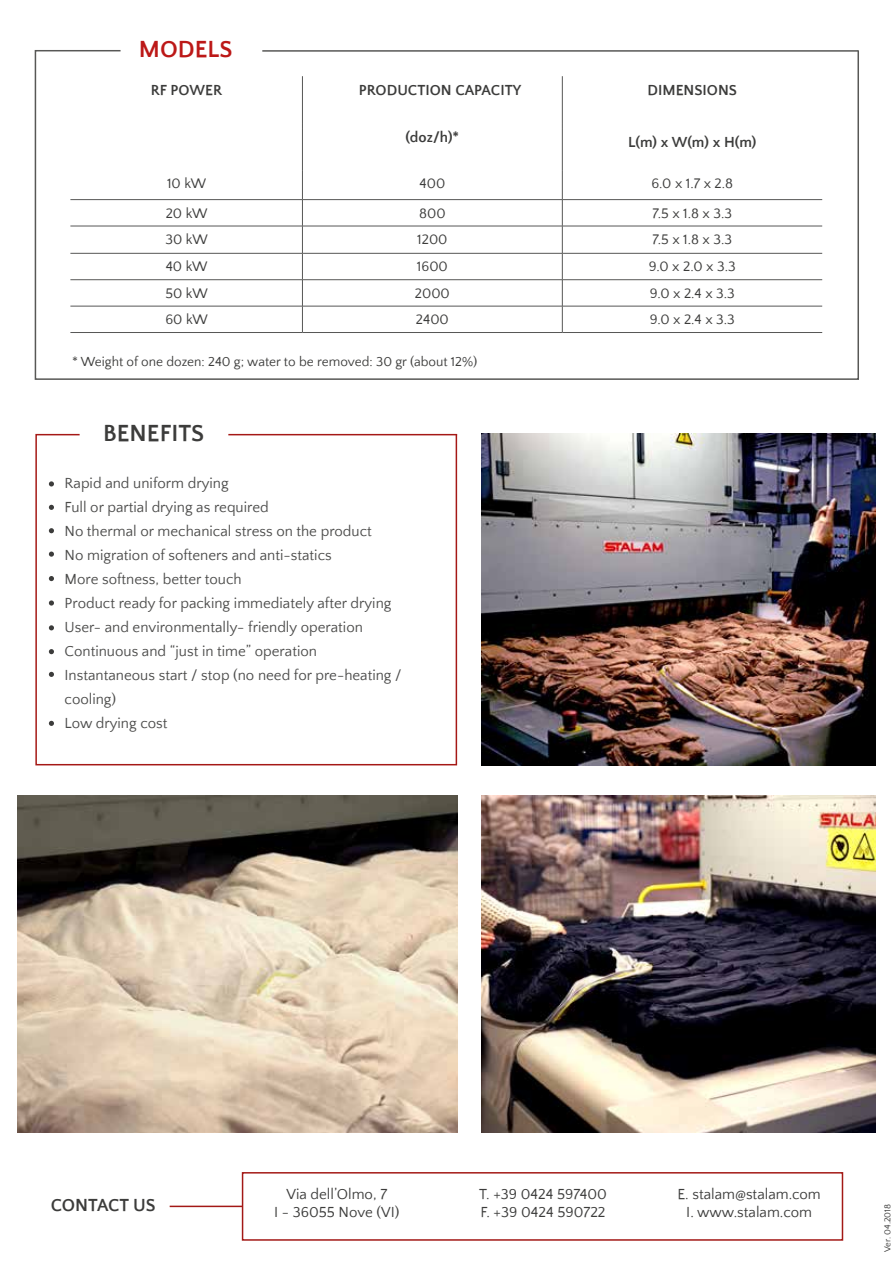
<style>
.page{position:relative;width:893px;height:1263px;background:#fff}
.page>*{position:absolute;margin:0;border:0;box-sizing:border-box;transform-origin:0 0}
.t1{font:700 24px "Quattrocento Sans";color:#3c3c3b}
.t2{font:700 24px "Quattrocento Sans";color:#bc1817}
.t3{font:700 18px "Quattrocento Sans";color:#3c3c3b}
.t4{font:15px/24px "Quattrocento Sans";color:#4a4a49}
.t5{font:15px/18px "Quattrocento Sans";color:#3c3c3b;text-align:center}
.t6{font:700 15px "Quattrocento Sans";color:#3c3c3b}
.t7{font:14.25px "Quattrocento Sans";color:#3c3c3b}
.t8{font:13.5px "Quattrocento Sans";color:#3c3c3b}
.t9{font:9px "Quattrocento Sans";color:#3c3c3b}
</style>
<div class="page">
<img style="left:482px;top:795px;width:394px;height:337px">
<img style="left:482px;top:434px;width:394px;height:331px">
<img style="left:17px;top:795px;width:440px;height:337px">
<hr style="left:170px;top:1205px;width:73px;height:2px;background:#a31916">
<div style="left:242px;top:1172px;width:601px;height:69px;border:2px solid #a31916"></div>
<svg style="left:35px;top:433px;width:423px;height:333px"></svg>
<hr style="left:228px;top:434px;width:229px;height:1px;background:#a51916">
<svg style="left:34px;top:50px;width:825px;height:330px"></svg>
<hr style="left:262px;top:50px;width:596px;height:2px;background:#585856">
<svg style="left:49px;top:481px;width:5px;height:5px"></svg>
<svg style="left:49px;top:505px;width:5px;height:5px"></svg>
<svg style="left:49px;top:528px;width:5px;height:5px"></svg>
<svg style="left:49px;top:551px;width:5px;height:6px"></svg>
<svg style="left:49px;top:576px;width:5px;height:5px"></svg>
<svg style="left:49px;top:600px;width:5px;height:6px"></svg>
<svg style="left:49px;top:625px;width:5px;height:5px"></svg>
<svg style="left:49px;top:649px;width:5px;height:5px"></svg>
<svg style="left:49px;top:672px;width:5px;height:5px"></svg>
<svg style="left:49px;top:721px;width:5px;height:5px"></svg>
<h1 class="t2" style="left:139px;top:37px;width:95px">MODELS</h1>
<p class="t6" style="left:151px;top:82px;width:73px">RF POWER</p>
<p class="t6" style="left:359px;top:82px;width:164px">PRODUCTION CAPACITY</p>
<p class="t6" style="left:647px;top:82px;width:91px">DIMENSIONS</p>
<p class="t6" style="left:405px;top:129px;width:55px">(doz/h)*</p>
<p class="t6" style="left:628px;top:134px;width:130px">L(m) x W(m) x H(m)</p>
<p class="t7" style="left:167px;top:176px;width:41px">10 kW</p>
<p class="t7" style="left:419px;top:176px;width:27px">400</p>
<p class="t7" style="left:651px;top:176px;width:83px">6.0 x 1.7 x 2.8</p>
<p class="t7" style="left:166px;top:206px;width:43px">20 kW</p>
<p class="t7" style="left:419px;top:206px;width:28px">800</p>
<p class="t7" style="left:652px;top:206px;width:81px">7.5 x 1.8 x 3.3</p>
<p class="t7" style="left:166px;top:232px;width:44px">30 kW</p>
<p class="t7" style="left:417px;top:232px;width:32px">1200</p>
<p class="t7" style="left:652px;top:232px;width:81px">7.5 x 1.8 x 3.3</p>
<p class="t7" style="left:166px;top:259px;width:43px">40 kW</p>
<p class="t7" style="left:417px;top:259px;width:32px">1600</p>
<p class="t7" style="left:649px;top:259px;width:88px">9.0 x 2.0 x 3.3</p>
<p class="t7" style="left:166px;top:286px;width:44px">50 kW</p>
<p class="t7" style="left:415px;top:286px;width:36px">2000</p>
<p class="t7" style="left:650px;top:286px;width:87px">9.0 x 2.4 x 3.3</p>
<p class="t7" style="left:165px;top:312px;width:44px">60 kW</p>
<p class="t7" style="left:416px;top:312px;width:34px">2400</p>
<p class="t7" style="left:650px;top:312px;width:87px">9.0 x 2.4 x 3.3</p>
<p class="t8" style="left:72px;top:354px;width:407px">* Weight of one dozen: 240 g; water to be removed: 30 gr (about 12%)</p>
<h1 class="t1" style="left:103px;top:421px;width:103px">BENEFITS</h1>
<p class="t4" style="left:65px;top:472px;width:338px">Rapid and uniform drying<br>Full or partial drying as required<br>No thermal or mechanical stress on the product<br>No migration of softeners and anti-statics<br>More softness, better touch<br>Product ready for packing immediately after drying User- and environmentally- friendly operation Continuous and “just in time” operation Instantaneous start / stop (no need for pre-heating / cooling)<br>Low drying cost</p>
<p class="t3" style="left:51px;top:1196px;width:106px">CONTACT US</p>
<p class="t5" style="left:274px;top:1186px;width:127px">Via dell’Olmo, 7<br>I - 36055 Nove (VI)</p>
<p class="t5" style="left:479px;top:1186px;width:129px;text-align:left">T. +39 0424 597400<br>F. +39 0424 590722</p>
<p class="t5" style="left:677px;top:1186px;width:145px">E. stalam@stalam.com</p>
<p class="t5" style="left:686px;top:1204px;width:127px">I. www.stalam.com</p>
<p class="t9" style="left:883px;top:1252px;width:49px;rotate:-90deg">Ver. 04.2018</p>
</div>
